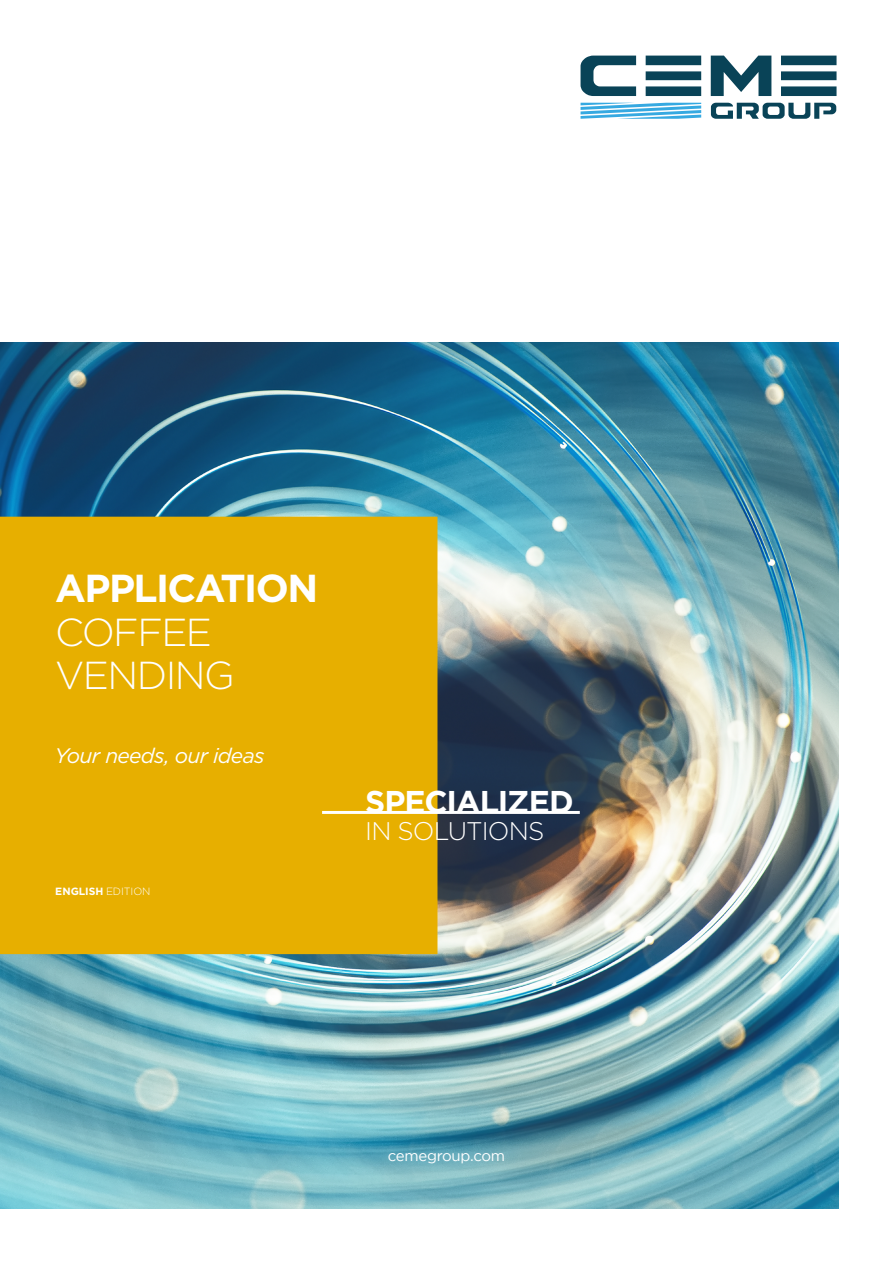
<style>
.page{position:relative;width:893px;height:1263px;background:#fff}
.page>*{position:absolute;margin:0;border:0;box-sizing:border-box;transform-origin:0 0}
.t1{font:300 39px/43.5px "Gotham";letter-spacing:-.04em;color:#fff}
.t2{font:700 39px "Gotham";letter-spacing:-.04em;color:#fff}
.t3{font:700 31.5px "Gotham";letter-spacing:-.035em;color:#fff}
.t4{font:300 25.5px "Gotham";letter-spacing:-.03em;color:#fff}
.t5{font:italic 21px "Gotham";letter-spacing:-.035em;color:#fff}
.t6{font:15px "Gotham";letter-spacing:-.02em;color:#fff}
.t7{font:700 10.5px "Gotham";color:#fff}
.s1{font-weight:300}
</style>
<div class="page">
<img style="left:0;top:343px;width:839px;height:866px">
<div style="left:0;top:517px;width:437px;height:437px;background:#e7af00"></div>
<hr style="left:322px;top:811px;width:258px;height:3px;background:#fff">
<svg style="left:580px;top:56px;width:56px;height:40px"></svg>
<svg style="left:646px;top:56px;width:55px;height:40px"></svg>
<svg style="left:781px;top:56px;width:55px;height:40px"></svg>
<svg style="left:711px;top:56px;width:60px;height:40px"></svg>
<svg style="left:580px;top:103px;width:121px;height:16px"></svg>
<svg style="left:711px;top:103px;width:125px;height:16px"></svg>
<h1 class="t2" style="left:55px;top:566px;width:264px">APPLICATION</h1>
<h1 class="t1" style="left:55px;top:610px;width:181px">COFFEE<br>VENDING</h1>
<p class="t5" style="left:55px;top:744px;width:211px">Your needs, our ideas</p>
<p class="t7" style="left:55px;top:885px;width:97px">ENGLISH <span class="s1">EDITION</span></p>
<h2 class="t3" style="left:365px;top:783px;width:210px">SPECIALIZED</h2>
<p class="t4" style="left:365px;top:817px;width:181px">IN SOLUTIONS</p>
<p class="t6" style="left:388px;top:1147px;width:119px">cemegroup.com</p>
</div>
